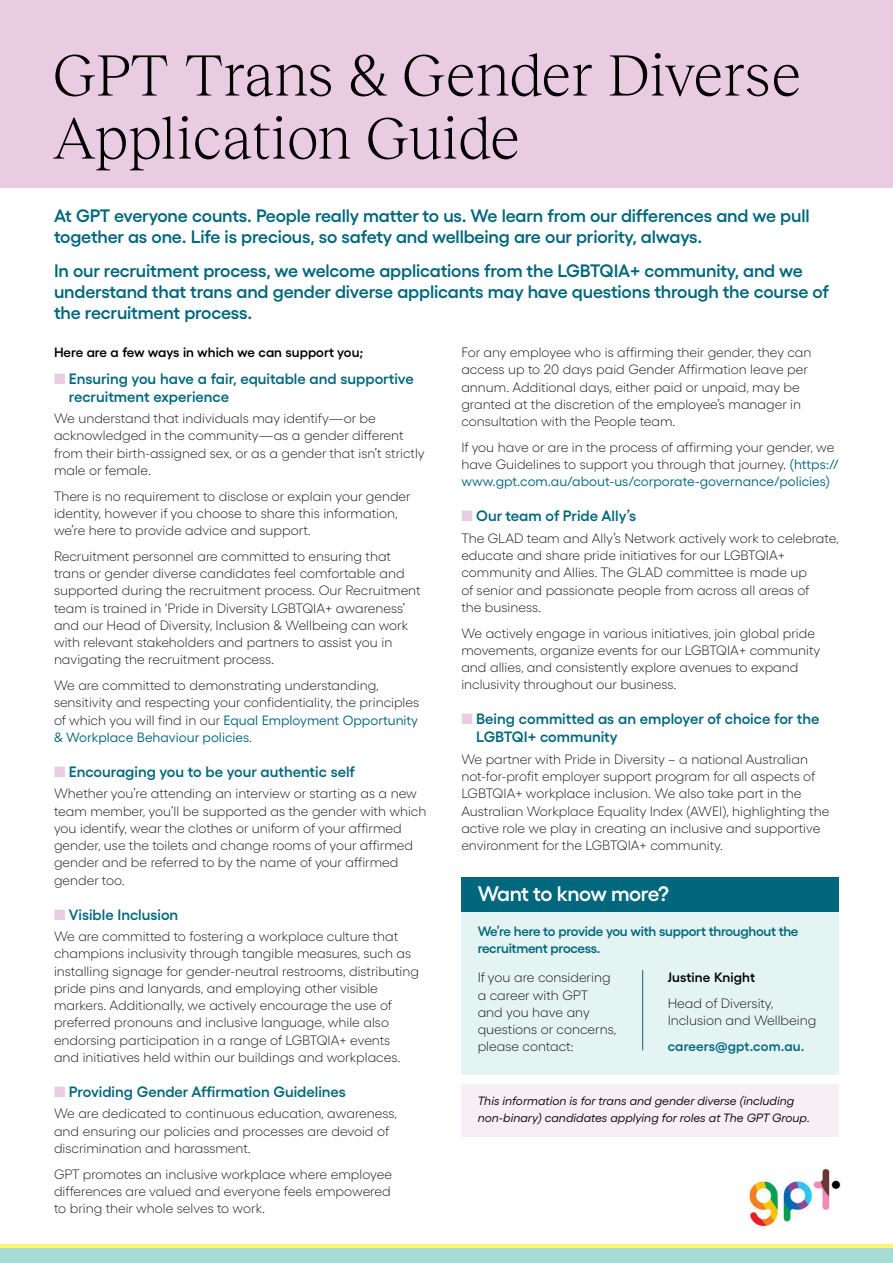
<style>
.page{position:relative;width:893px;height:1263px;background:#fff}
.page>*{position:absolute;margin:0;border:0;box-sizing:border-box;transform-origin:0 0}
.t1{font:300 60px/63px "Reckless Neue";letter-spacing:-.01em;color:#000}
.t2{font:600 21px "Gellix";letter-spacing:-.025em;color:#fff}
.t3{font:600 18px/21px "Gellix";letter-spacing:-.01em;color:#00677d}
.t4{font:600 15px/18px "Gellix";color:#00677d}
.t5{font:300 13.5px/17.2px "Gellix";color:#000}
.t6{font:600 13.5px/17.2px "Gellix";letter-spacing:-.02em;color:#00677d}
.t7{font:600 13.5px "Gellix";color:#000}
.t8{font:600 13.5px "Gellix";letter-spacing:.01em;color:#00677d}
.t9{font:italic 12px/16.5px "Gellix";color:#000}
.s1{color:#e9cbe2}
.s2{font-weight:400;color:#00677d}
</style>
<div class="page">
<svg style="left:0;top:1245px;width:893px;height:4px;background:#e8ee8b"></svg>
<div style="left:0;top:0;width:893px;height:188px;background:#e9cbe2"></div>
<div style="left:461px;top:877px;width:378px;height:197px;background:#e4f4f3"></div>
<div style="left:461px;top:1084px;width:378px;height:52px;background:#f8eff6"></div>
<img style="left:749px;top:1168px;width:92px;height:59px">
<div style="left:461px;top:877px;width:378px;height:34px;background:#00677d"></div>
<hr style="left:642px;top:970px;width:1px;height:80px;background:#00677d">
<div style="left:0;top:1249px;width:893px;height:14px;background:#a6dbd6"></div>
<h1 class="t1" style="left:52px;top:39px;width:750px">GPT Trans &amp; Gender Diverse<br>Application Guide</h1>
<h3 class="t3" style="left:54px;top:204px;width:757px">At GPT everyone counts. People really matter to us. We learn from our differences and we pull together as one. Life is precious, so safety and wellbeing are our priority, always.</h3>
<h3 class="t3" style="left:54px;top:259px;width:776px">In our recruitment process, we welcome applications from the LGBTQIA+ community, and we understand that trans and gender diverse applicants may have questions through the course of the recruitment process.</h3>
<p class="t7" style="left:54px;top:343px;width:311px">Here are a few ways in which we can support you;</p>
<p class="t4" style="left:69px;top:368px;width:346px;text-indent:-15px"><span class="s1">■</span> Ensuring you have a fair, equitable and supportive recruitment experience</p>
<p class="t5" style="left:54px;top:409px;width:372px">We understand that individuals may identify—or be acknowledged in the community—as a gender different from their birth-assigned sex, or as a gender that isn’t strictly male or female.</p>
<p class="t5" style="left:54px;top:486px;width:358px">There is no requirement to disclose or explain your gender identity, however if you choose to share this information, we’re here to provide advice and support.</p>
<p class="t5" style="left:54px;top:547px;width:368px">Recruitment personnel are committed to ensuring that trans or gender diverse candidates feel comfortable and supported during the recruitment process. Our Recruitment team is trained in ‘Pride in Diversity LGBTQIA+ awareness’ and our Head of Diversity, Inclusion &amp; Wellbeing can work with relevant stakeholders and partners to assist you in navigating the recruitment process.</p>
<p class="t5" style="left:54px;top:676px;width:367px">We are committed to demonstrating understanding, sensitivity and respecting your confidentiality, the principles of which you will find in our <span class="s2">Equal Employment Opportunity &amp; Workplace Behaviour policies</span>.</p>
<p class="t4" style="left:54px;top:761px;width:302px"><span class="s1">■</span> Encouraging you to be your authentic self</p>
<p class="t5" style="left:54px;top:784px;width:374px">Whether you’re attending an interview or starting as a new team member, you’ll be supported as the gender with which you identify, wear the clothes or uniform of your affirmed gender, use the toilets and change rooms of your affirmed gender and be referred to by the name of your affirmed gender too.</p>
<p class="t4" style="left:54px;top:904px;width:126px"><span class="s1">■</span> Visible Inclusion</p>
<p class="t5" style="left:54px;top:927px;width:366px">We are committed to fostering a workplace culture that champions inclusivity through tangible measures, such as installing signage for gender-neutral restrooms, distributing pride pins and lanyards, and employing other visible markers. Additionally, we actively encourage the use of preferred pronouns and inclusive language, while also endorsing participation in a range of LGBTQIA+ events<br>and initiatives held within our buildings and workplaces.</p>
<p class="t4" style="left:54px;top:1081px;width:293px"><span class="s1">■</span> Providing Gender Affirmation Guidelines</p>
<p class="t5" style="left:54px;top:1104px;width:345px">We are dedicated to continuous education, awareness, and ensuring our policies and processes are devoid of discrimination and harassment.</p>
<p class="t5" style="left:54px;top:1164px;width:339px;text-align:justify">GPT promotes an inclusive workplace where employee differences are valued and everyone feels empowered to bring their whole selves to work.</p>
<p class="t5" style="left:461px;top:343px;width:352px">For any employee who is affirming their gender, they can access up to 20 days paid Gender Affirmation leave per annum. Additional days, either paid or unpaid, may be granted at the discretion of the employee’s manager in consultation with the People team.</p>
<p class="t5" style="left:461px;top:438px;width:379px">If you have or are in the process of affirming your gender, we have Guidelines to support you through that journey. <span class="s2">(https:// www.gpt.com.au/about-us/corporate-governance/policies)</span></p>
<p class="t4" style="left:461px;top:506px;width:176px"><span class="s1">■</span> Our team of Pride Ally’s</p>
<p class="t5" style="left:461px;top:529px;width:379px">The GLAD team and Ally’s Network actively work to celebrate, educate and share pride initiatives for our LGBTQIA+ community and Allies. The GLAD committee is made up<br>of senior and passionate people from across all areas of<br>the business.</p>
<p class="t5" style="left:461px;top:623px;width:360px">We actively engage in various initiatives, join global pride movements, organize events for our LGBTQIA+ community and allies, and consistently explore avenues to expand inclusivity throughout our business.</p>
<p class="t4" style="left:476px;top:709px;width:345px;text-indent:-15px"><span class="s1">■</span> Being committed as an employer of choice for the<br>LGBTQI+ community</p>
<p class="t5" style="left:461px;top:750px;width:369px">We partner with Pride in Diversity – a national Australian not-for-profit employer support program for all aspects of LGBTQIA+ workplace inclusion. We also take part in the Australian Workplace Equality Index (AWEI), highlighting the active role we play in creating an inclusive and supportive environment for the LGBTQIA+ community.</p>
<h2 class="t2" style="left:478px;top:879px;width:193px">Want to know more?</h2>
<p class="t6" style="left:478px;top:921px;width:322px">We’re here to provide you with support throughout the recruitment process.</p>
<p class="t5" style="left:478px;top:968px;width:140px">If you are considering a career with GPT and you have any questions or concerns, please contact:</p>
<p class="t7" style="left:668px;top:968px;width:89px">Justine Knight</p>
<p class="t5" style="left:668px;top:994px;width:150px">Head of Diversity,<br>Inclusion and Wellbeing</p>
<p class="t8" style="left:668px;top:1037px;width:138px">careers@gpt.com.au.</p>
<p class="t9" style="left:478px;top:1092px;width:334px">This information is for trans and gender diverse (including non-binary) candidates applying for roles at The GPT Group.</p>
</div>
